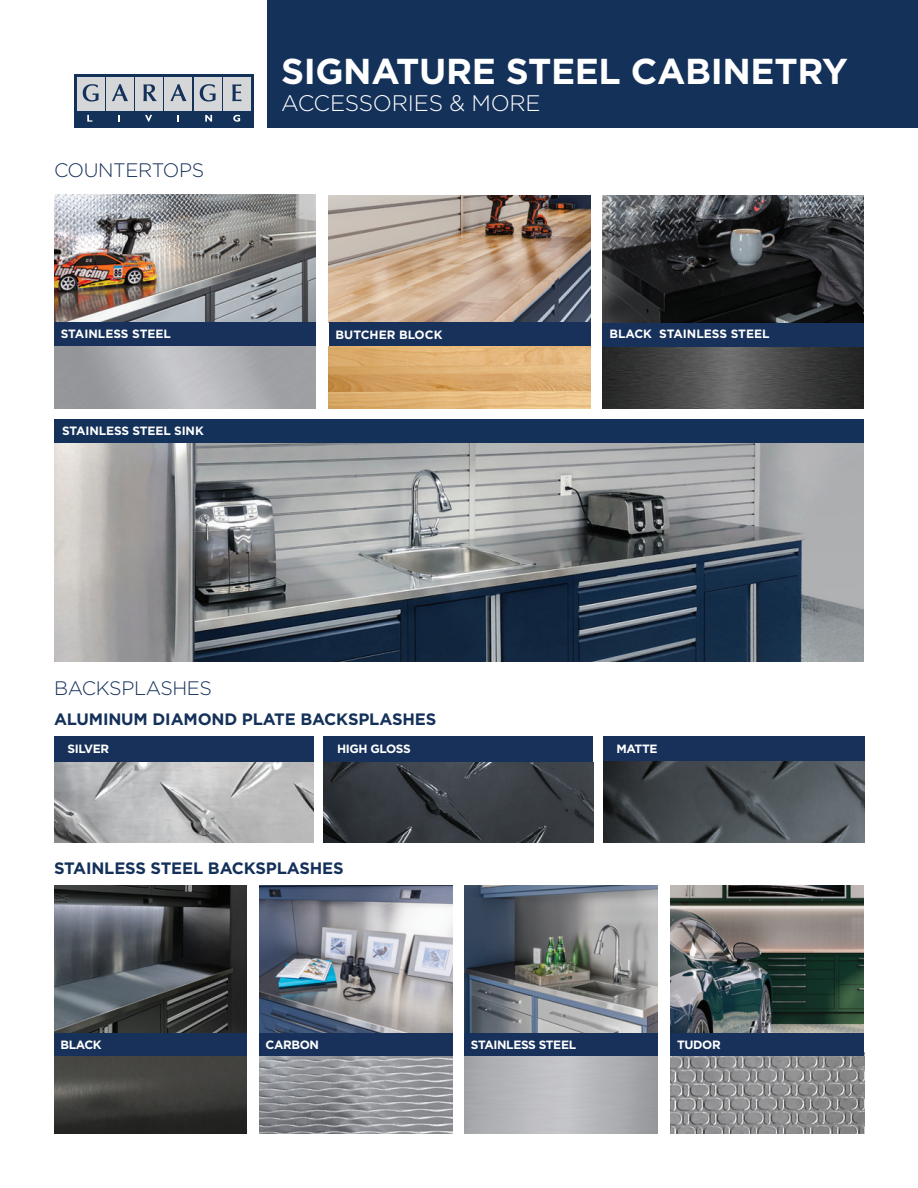
<style>
.page{position:relative;width:918px;height:1188px;background:#fff}
.page>*{position:absolute;margin:0;border:0;box-sizing:border-box;transform-origin:0 0}
.t1{font:700 36px "Gotham";letter-spacing:-.01em;color:#fff}
.t2{font:300 22.5px "Gotham";letter-spacing:-.01em;color:#fff}
.t3{font:300 19.5px "Gotham";letter-spacing:-.02em;color:#17315a}
.t4{font:700 16.5px "Gotham";letter-spacing:-.01em;color:#14315a}
.t5{font:700 12px "Gotham";letter-spacing:-.025em;color:#fff}
.t6{font:700 12px "Gotham";color:#fff}
</style>
<div class="page">
<img style="left:259px;top:1056px;width:193px;height:78px">
<img style="left:671px;top:1056px;width:193px;height:78px">
<img style="left:54px;top:1056px;width:193px;height:78px">
<div style="left:671px;top:1032px;width:193px;height:24px;background:#17315a"></div>
<div style="left:259px;top:1033px;width:193px;height:23px;background:#17315a"></div>
<div style="left:54px;top:1033px;width:193px;height:23px;background:#17315a"></div>
<div style="left:464px;top:1032px;width:194px;height:24px;background:#17315a"></div>
<img style="left:54px;top:195px;width:261px;height:128px">
<img style="left:603px;top:195px;width:261px;height:128px">
<img style="left:329px;top:195px;width:261px;height:128px">
<img style="left:603px;top:346px;width:261px;height:62px">
<div style="left:54px;top:323px;width:261px;height:23px;background:#17315a"></div>
<div style="left:603px;top:323px;width:261px;height:23px;background:#17315a"></div>
<div style="left:329px;top:323px;width:261px;height:23px;background:#17315a"></div>
<img style="left:259px;top:886px;width:193px;height:146px">
<img style="left:671px;top:886px;width:193px;height:146px">
<img style="left:54px;top:886px;width:193px;height:146px">
<img style="left:464px;top:886px;width:194px;height:146px">
<img style="left:54px;top:442px;width:810px;height:220px">
<div style="left:54px;top:419px;width:810px;height:23px;background:#14315a"></div>
<div style="left:324px;top:736px;width:269px;height:26px;background:#17315a"></div>
<div style="left:54px;top:736px;width:260px;height:26px;background:#17315a"></div>
<div style="left:603px;top:736px;width:261px;height:26px;background:#17315a"></div>
<img style="left:324px;top:762px;width:269px;height:81px">
<img style="left:603px;top:762px;width:261px;height:81px">
<img style="left:54px;top:762px;width:260px;height:81px">
<img style="left:329px;top:346px;width:261px;height:62px">
<div style="left:74px;top:74px;width:180px;height:53px;background:#133159"></div>
<div style="left:77px;top:77px;width:28px;height:33px;background:#d5d6d8"></div>
<div style="left:106px;top:77px;width:28px;height:33px;background:#d5d6d8"></div>
<div style="left:135px;top:77px;width:28px;height:33px;background:#d5d6d8"></div>
<div style="left:165px;top:77px;width:27px;height:33px;background:#d5d6d8"></div>
<div style="left:194px;top:77px;width:28px;height:33px;background:#d5d6d8"></div>
<div style="left:223px;top:77px;width:28px;height:33px;background:#d5d6d8"></div>
<svg style="left:87px;top:115px;width:5px;height:7px"></svg>
<svg style="left:118px;top:115px;width:2px;height:7px"></svg>
<svg style="left:145px;top:115px;width:7px;height:7px"></svg>
<svg style="left:177px;top:115px;width:2px;height:7px"></svg>
<svg style="left:205px;top:115px;width:7px;height:7px"></svg>
<svg style="left:233px;top:115px;width:7px;height:7px"></svg>
<svg style="left:112px;top:84px;width:16px;height:17px"></svg>
<svg style="left:143px;top:84px;width:14px;height:17px"></svg>
<svg style="left:170px;top:84px;width:17px;height:17px"></svg>
<svg style="left:232px;top:84px;width:10px;height:17px"></svg>
<svg style="left:200px;top:84px;width:16px;height:18px"></svg>
<svg style="left:83px;top:84px;width:16px;height:18px"></svg>
<div style="left:267px;top:0;width:651px;height:127px;background:#14315a"></div>
<h3 class="t3" style="left:54px;top:159px;width:152px">COUNTERTOPS</h3>
<h1 class="t1" style="left:281px;top:50px;width:568px">SIGNATURE STEEL CABINETRY</h1>
<h2 class="t2" style="left:281px;top:91px;width:261px">ACCESSORIES &amp; MORE</h2>
<p class="t6" style="left:61px;top:326px;width:112px">STAINLESS STEEL</p>
<p class="t6" style="left:336px;top:328px;width:108px">BUTCHER BLOCK</p>
<p class="t6" style="left:609px;top:326px;width:162px">BLACK STAINLESS STEEL</p>
<p class="t5" style="left:62px;top:424px;width:143px">STAINLESS STEEL SINK</p>
<h3 class="t3" style="left:54px;top:678px;width:160px">BACKSPLASHES</h3>
<h3 class="t4" style="left:54px;top:709px;width:384px">ALUMINUM DIAMOND PLATE BACKSPLASHES</h3>
<p class="t5" style="left:68px;top:742px;width:43px">SILVER</p>
<p class="t5" style="left:337px;top:742px;width:75px">HIGH GLOSS</p>
<p class="t5" style="left:617px;top:742px;width:42px">MATTE</p>
<h3 class="t4" style="left:54px;top:859px;width:291px">STAINLESS STEEL BACKSPLASHES</h3>
<p class="t5" style="left:60px;top:1038px;width:43px">BLACK</p>
<p class="t5" style="left:266px;top:1038px;width:55px">CARBON</p>
<p class="t5" style="left:471px;top:1038px;width:107px">STAINLESS STEEL</p>
<p class="t5" style="left:677px;top:1038px;width:45px">TUDOR</p>
</div>
